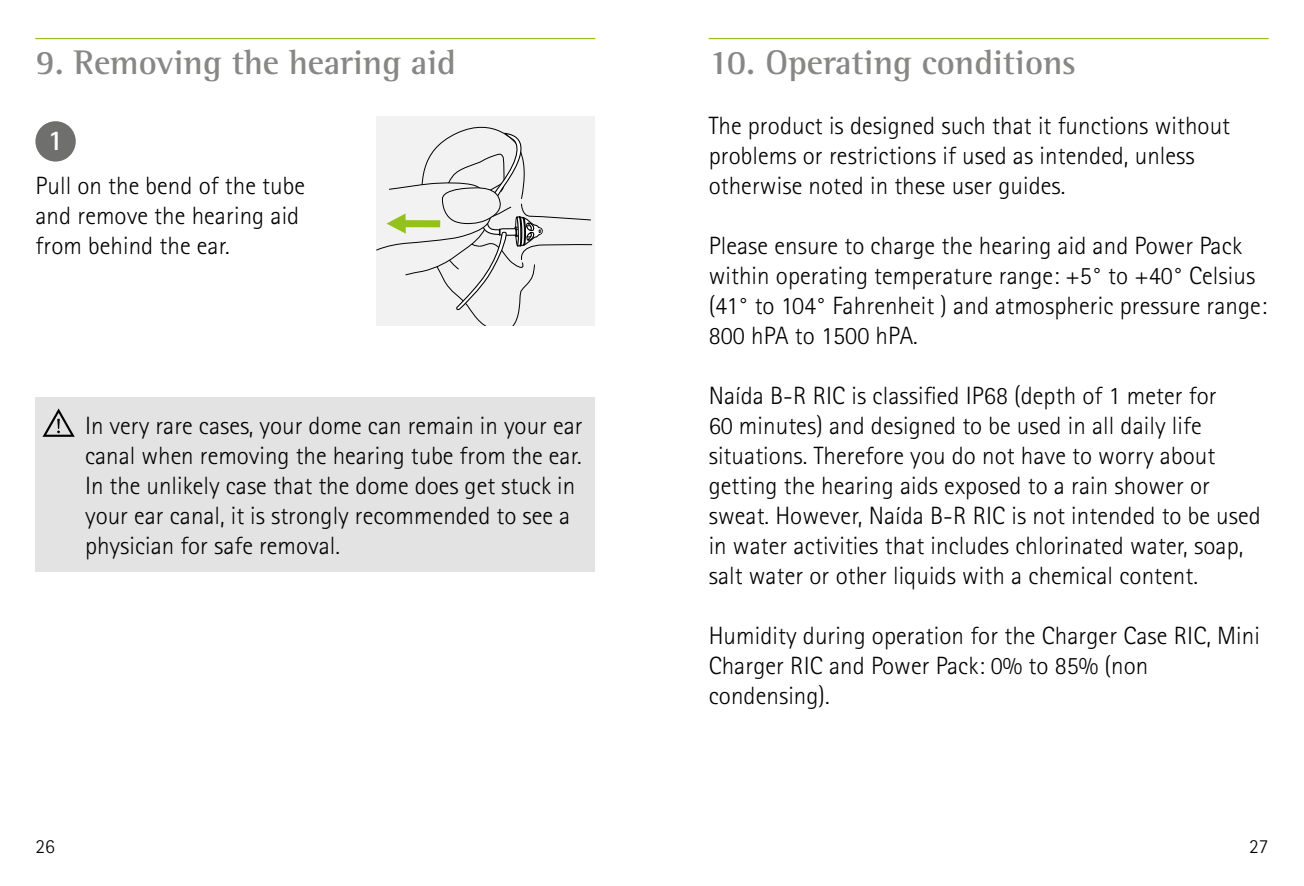
<style>
.page{position:relative;width:1304px;height:886px;background:#fff}
.page>*{position:absolute;margin:0;border:0;box-sizing:border-box;transform-origin:0 0}
.t1{font:700 35px "Rotis Semi Serif Pro";color:#878786}
.t2{font:700 28.75px "Rotis Sans Serif Pro";color:#fff}
.t3{font:300 25px/30px "Rotis Sans Serif Pro";letter-spacing:.005em;color:#000}
.t4{font:300 20px "Rotis Sans Serif Pro";color:#000}
</style>
<div class="page">
<div style="left:35px;top:397px;width:560px;height:174px;background:#e3e3e3"></div>
<hr style="left:35px;top:38px;width:560px;height:1px;background:#94c11c">
<div style="left:35px;top:121px;width:41px;height:41px;background:#6f6f6e;border-radius:50%"></div>
<svg style="left:43px;top:408px;width:32px;height:29px"></svg>
<svg style="left:376px;top:117px;width:217px;height:209px"></svg>
<hr style="left:709px;top:38px;width:560px;height:1px;background:#94c11c">
<h1 class="t1" style="left:35px;top:41px;width:422px">9. Removing the hearing aid</h1>
<p class="t2" style="left:48px;top:122px;width:17px">1</p>
<p class="t3" style="left:35px;top:171px;width:271px">Pull on the bend of the tube and remove the hearing aid from behind the ear.</p>
<p class="t3" style="left:85px;top:411px;width:499px">In very rare cases, your dome can remain in your ear canal when removing the hearing tube from the ear.<br>In the unlikely case that the dome does get stuck in your ear canal, it is strongly recommended to see a physician for safe removal.</p>
<h1 class="t1" style="left:709px;top:41px;width:369px">10. Operating conditions</h1>
<p class="t3" style="left:709px;top:111px;width:523px">The product is designed such that it functions without problems or restrictions if used as intended, unless otherwise noted in these user guides.</p>
<p class="t3" style="left:709px;top:231px;width:560px">Please ensure to charge the hearing aid and Power Pack within operating temperature range: +5° to +40° Celsius (41° to 104° Fahrenheit ) and atmospheric pressure range:<br>800 hPA to 1500 hPA.</p>
<p class="t3" style="left:709px;top:381px;width:554px">Naída B-R RIC is classified IP68 (depth of 1 meter for<br>60 minutes) and designed to be used in all daily life situations. Therefore you do not have to worry about getting the hearing aids exposed to a rain shower or sweat. However, Naída B-R RIC is not intended to be used in water activities that includes chlorinated water, soap, salt water or other liquids with a chemical content.</p>
<p class="t3" style="left:709px;top:621px;width:553px">Humidity during operation for the Charger Case RIC, Mini<br>Charger RIC and Power Pack: 0% to 85% (non condensing).</p>
<p class="t4" style="left:35px;top:834px;width:21px">26</p>
<p class="t4" style="left:1249px;top:834px;width:21px">27</p>
</div>
